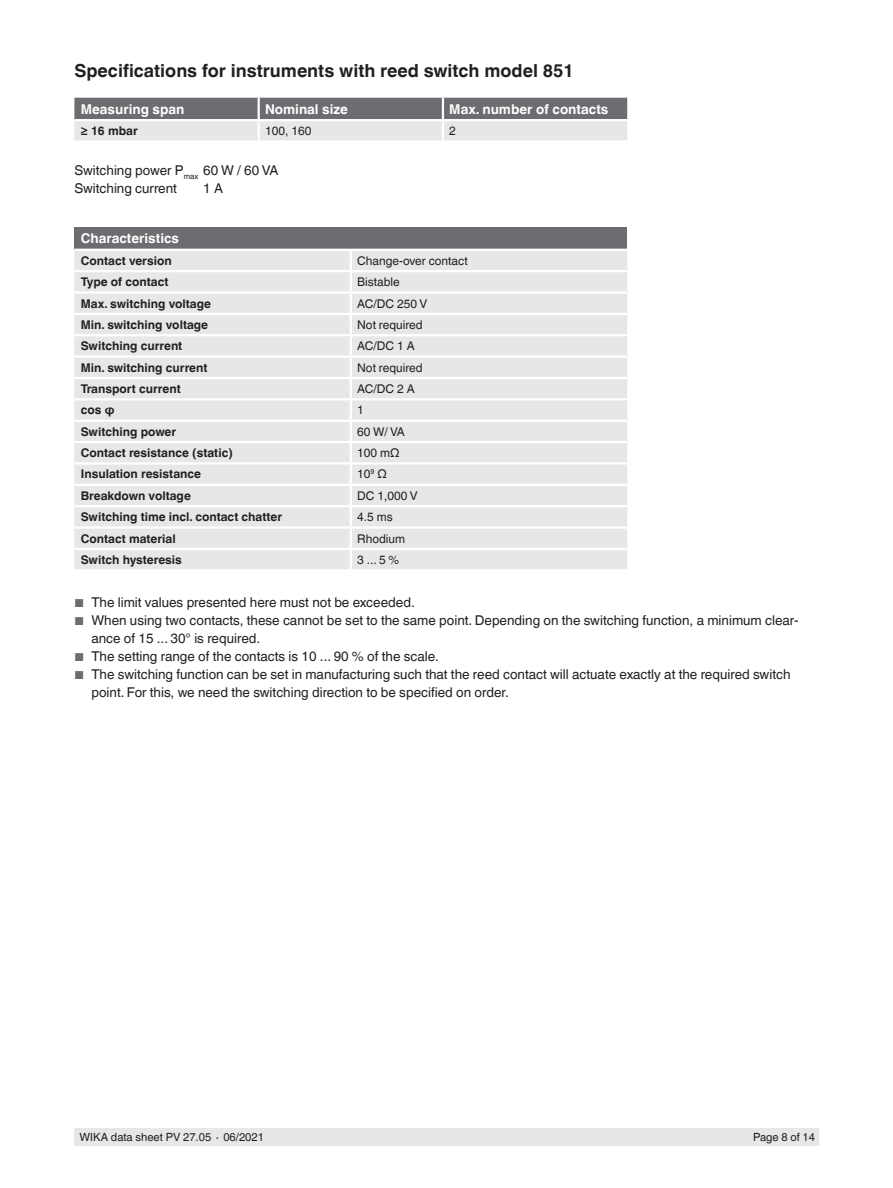
<style>
.page{position:relative;width:893px;height:1188px;background:#fff}
.page>*{position:absolute;margin:0;border:0;box-sizing:border-box;transform-origin:0 0}
.t1{font:700 18px "Helvetica World";color:#231f20}
.t2{font:13.5px/18px "Helvetica World";color:#231f20}
.t3{font:700 13.5px "Helvetica World";color:#fff}
.t4{font:700 12px "Helvetica World";color:#231f20}
.t5{font:12px "Helvetica World";color:#231f20}
.t6{font:11.25px "Helvetica World";color:#231f20}
.s1{font-size:11.55px;color:#6c6d70}
</style>
<div class="page">
<div style="left:75px;top:1128px;width:744px;height:17px;background:#e6e7e9"></div>
<svg style="left:74px;top:98px;width:553px;height:42px;background:#a6a7aa"></svg>
<hr style="left:74px;top:119px;width:185px;height:2px;background:#fff">
<hr style="left:259px;top:119px;width:184px;height:2px;background:#fff">
<hr style="left:443px;top:119px;width:184px;height:2px;background:#fff">
<div style="left:74px;top:227px;width:553px;height:23px;background:#6c6d70"></div>
<div style="left:74px;top:251px;width:553px;height:318px;background:#e6e7e9"></div>
<hr style="left:74px;top:270px;width:277px;height:2px;background:#fff">
<hr style="left:351px;top:270px;width:276px;height:2px;background:#fff">
<hr style="left:74px;top:249px;width:277px;height:2px;background:#fff">
<hr style="left:351px;top:249px;width:276px;height:2px;background:#fff">
<hr style="left:74px;top:291px;width:277px;height:3px;background:#fff">
<hr style="left:351px;top:291px;width:276px;height:3px;background:#fff">
<hr style="left:74px;top:313px;width:277px;height:2px;background:#fff">
<hr style="left:351px;top:313px;width:276px;height:2px;background:#fff">
<hr style="left:74px;top:334px;width:277px;height:2px;background:#fff">
<hr style="left:351px;top:334px;width:276px;height:2px;background:#fff">
<hr style="left:74px;top:355px;width:277px;height:3px;background:#fff">
<hr style="left:351px;top:355px;width:276px;height:3px;background:#fff">
<hr style="left:74px;top:377px;width:277px;height:2px;background:#fff">
<hr style="left:351px;top:377px;width:276px;height:2px;background:#fff">
<svg style="left:350px;top:251px;width:2px;height:147px"></svg>
<hr style="left:74px;top:398px;width:277px;height:2px;background:#fff">
<hr style="left:351px;top:398px;width:276px;height:2px;background:#fff">
<hr style="left:350px;top:400px;width:2px;height:20px;background:#fff">
<hr style="left:74px;top:420px;width:277px;height:2px;background:#fff">
<hr style="left:351px;top:420px;width:276px;height:2px;background:#fff">
<hr style="left:74px;top:441px;width:277px;height:2px;background:#fff">
<hr style="left:351px;top:441px;width:276px;height:2px;background:#fff">
<hr style="left:74px;top:462px;width:277px;height:3px;background:#fff">
<hr style="left:351px;top:462px;width:276px;height:3px;background:#fff">
<hr style="left:74px;top:484px;width:277px;height:2px;background:#fff">
<hr style="left:351px;top:484px;width:276px;height:2px;background:#fff">
<hr style="left:74px;top:505px;width:277px;height:2px;background:#fff">
<hr style="left:351px;top:505px;width:276px;height:2px;background:#fff">
<hr style="left:74px;top:526px;width:277px;height:3px;background:#fff">
<hr style="left:351px;top:526px;width:276px;height:3px;background:#fff">
<hr style="left:74px;top:548px;width:277px;height:2px;background:#fff">
<hr style="left:351px;top:548px;width:276px;height:2px;background:#fff">
<svg style="left:350px;top:422px;width:2px;height:147px"></svg>
<h1 class="t1" style="left:74px;top:60px;width:501px">Specifications for instruments with reed switch model 851</h1>
<p class="t3" style="left:81px;top:101px;width:105px">Measuring span</p>
<p class="t3" style="left:265px;top:101px;width:84px">Nominal size</p>
<p class="t3" style="left:449px;top:101px;width:161px">Max. number of contacts</p>
<p class="t4" style="left:81px;top:124px;width:59px">≥ 16 mbar</p>
<p class="t5" style="left:265px;top:124px;width:48px">100, 160</p>
<p class="t5" style="left:449px;top:124px;width:8px">2</p>
<p class="t2" style="left:74px;top:161px;width:206px">Switching power P<sub>max</sub> 60 W / 60 VA<br>Switching current</p>
<p class="t2" style="left:203px;top:179px;width:21px">1 A</p>
<p class="t3" style="left:81px;top:231px;width:100px">Characteristics</p>
<p class="t4" style="left:81px;top:254px;width:92px">Contact version</p>
<p class="t5" style="left:357px;top:254px;width:112px">Change-over contact</p>
<p class="t4" style="left:81px;top:275px;width:89px">Type of contact</p>
<p class="t5" style="left:357px;top:275px;width:44px">Bistable</p>
<p class="t4" style="left:81px;top:296px;width:132px">Max. switching voltage</p>
<p class="t5" style="left:357px;top:296px;width:72px">AC/DC 250 V</p>
<p class="t4" style="left:81px;top:318px;width:129px">Min. switching voltage</p>
<p class="t5" style="left:357px;top:318px;width:67px">Not required</p>
<p class="t4" style="left:81px;top:339px;width:103px">Switching current</p>
<p class="t5" style="left:357px;top:339px;width:59px">AC/DC 1 A</p>
<p class="t4" style="left:81px;top:360px;width:128px">Min. switching current</p>
<p class="t5" style="left:357px;top:360px;width:67px">Not required</p>
<p class="t4" style="left:81px;top:382px;width:101px">Transport current</p>
<p class="t5" style="left:357px;top:382px;width:59px">AC/DC 2 A</p>
<p class="t4" style="left:81px;top:403px;width:35px">cos ϕ</p>
<p class="t5" style="left:357px;top:403px;width:8px">1</p>
<p class="t4" style="left:81px;top:425px;width:97px">Switching power</p>
<p class="t5" style="left:357px;top:425px;width:49px">60 W/ VA</p>
<p class="t4" style="left:81px;top:446px;width:154px">Contact resistance (static)</p>
<p class="t5" style="left:357px;top:446px;width:44px">100 mΩ</p>
<p class="t4" style="left:81px;top:467px;width:122px">Insulation resistance</p>
<p class="t5" style="left:357px;top:467px;width:31px">10<sup>9</sup> Ω</p>
<p class="t4" style="left:81px;top:489px;width:112px">Breakdown voltage</p>
<p class="t5" style="left:357px;top:489px;width:62px">DC 1,000 V</p>
<p class="t4" style="left:81px;top:510px;width:203px">Switching time incl. contact chatter</p>
<p class="t5" style="left:357px;top:510px;width:37px">4.5 ms</p>
<p class="t4" style="left:81px;top:531px;width:96px">Contact material</p>
<p class="t5" style="left:357px;top:531px;width:49px">Rhodium</p>
<p class="t4" style="left:81px;top:553px;width:103px">Switch hysteresis</p>
<p class="t5" style="left:357px;top:553px;width:44px">3 ... 5 %</p>
<p class="t2" style="left:74px;top:594px;width:342px"><span class="s1">■</span> The limit values presented here must not be exceeded.</p>
<p class="t2" style="left:91px;top:612px;width:709px;text-indent:-17px"><span class="s1">■</span> When using two contacts, these cannot be set to the same point. Depending on the switching function, a minimum clear&shy;ance of 15 ... 30° is required.</p>
<p class="t2" style="left:74px;top:648px;width:366px"><span class="s1">■</span> The setting range of the contacts is 10 ... 90 % of the scale.</p>
<p class="t2" style="left:91px;top:666px;width:701px;text-indent:-17px"><span class="s1">■</span> The switching function can be set in manufacturing such that the reed contact will actuate exactly at the required switch point. For this, we need the switching direction to be specified on order.</p>
<p class="t6" style="left:80px;top:1131px;width:186px">WIKA data sheet PV 27.05 ∙ 06/2021</p>
<p class="t6" style="left:753px;top:1131px;width:63px">Page 8 of 14</p>
</div>
